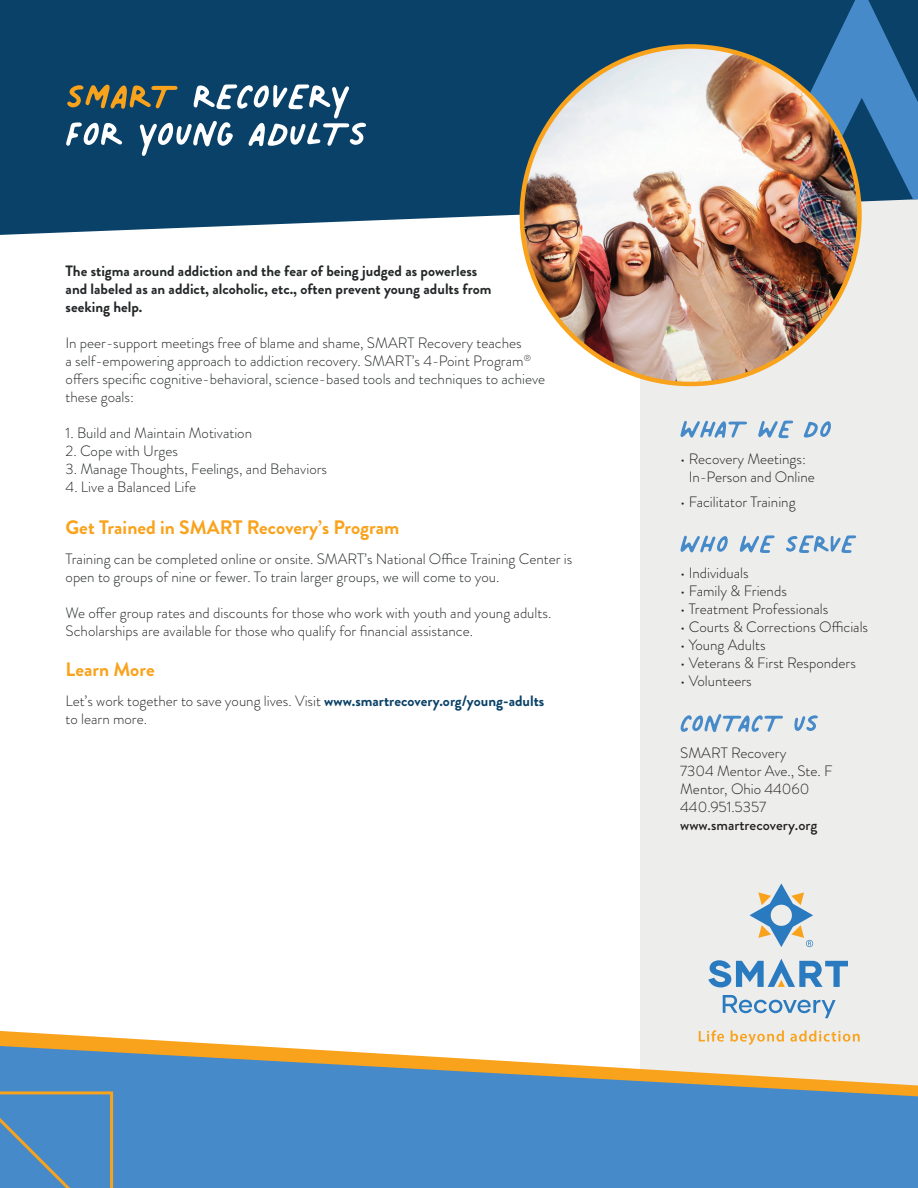
<style>
.page{position:relative;width:918px;height:1188px;background:#fff}
.page>*{position:absolute;margin:0;border:0;box-sizing:border-box;transform-origin:0 0}
.t1{font:72px "Palmer Lake Print";color:#fff}
.t2{font:51px "Palmer Lake Print";color:#468ac9}
.t3{font:700 19.5px "Brandon Grotesque";color:#f9a21c}
.t4{font:300 15px/18px "Brandon Grotesque";color:#242728}
.t5{font:300 15px/18px "Brandon Grotesque";color:#231f20;text-align:center}
.t6{font:700 15px/18px "Brandon Grotesque";color:#242728}
.t7{font:500 15px "Brandon Grotesque";color:#231f20}
.s1{color:#f9a21c}
.s2{font-weight:700;color:#094168}
</style>
<div class="page">
<div style="left:640px;top:0;width:278px;height:1122px;background:#ededec"></div>
<div style="left:0;top:0;width:862px;height:235px;background:#094168"></div>
<svg style="left:751px;top:0;width:167px;height:202px;background:#286290"></svg>
<img style="left:522px;top:46px;width:337px;height:338px;border-radius:169px">
<svg style="left:0;top:1031px;width:731px;height:15px"></svg>
<svg style="left:0;top:1046px;width:918px;height:142px;background:#6897bf"></svg>
<svg style="left:0;top:1090px;width:115px;height:98px;background:#548bba"></svg>
<svg style="left:699px;top:1030px;width:25px;height:12px"></svg>
<svg style="left:731px;top:1030px;width:53px;height:15px"></svg>
<svg style="left:790px;top:1030px;width:70px;height:12px"></svg>
<svg style="left:723px;top:995px;width:113px;height:23px"></svg>
<svg style="left:708px;top:959px;width:140px;height:28px"></svg>
<svg style="left:750px;top:883px;width:63px;height:64px"></svg>
<h1 class="t1" style="left:66px;top:59px;width:285px"><span class="s1">SMART</span> RECOVERY</h1>
<h1 class="t1" style="left:66px;top:97px;width:304px">FOR YOUNG ADULTS</h1>
<p class="t6" style="left:66px;top:262px;width:427px">The stigma around addiction and the fear of being judged as powerless and labeled as an addict, alcoholic, etc., often prevent young adults from seeking help.</p>
<p class="t4" style="left:66px;top:334px;width:481px">In peer-support meetings free of blame and shame, SMART Recovery teaches<br>a self-empowering approach to addiction recovery. SMART’s 4-Point Program<sup>® </sup>offers specific cognitive-behavioral, science-based tools and techniques to achieve these goals:</p>
<p class="t4" style="left:66px;top:424px;width:188px">1. Build and Maintain Motivation</p>
<p class="t4" style="left:66px;top:442px;width:114px">2. Cope with Urges</p>
<p class="t4" style="left:66px;top:460px;width:263px">3. Manage Thoughts, Feelings, and Behaviors</p>
<p class="t4" style="left:66px;top:478px;width:132px">4. Live a Balanced Life</p>
<h3 class="t3" style="left:66px;top:513px;width:335px">Get Trained in SMART Recovery’s Program</h3>
<p class="t4" style="left:66px;top:550px;width:508px">Training can be completed online or onsite. SMART’s National Office Training Center is open to groups of nine or fewer. To train larger groups, we will come to you.</p>
<p class="t4" style="left:66px;top:604px;width:487px">We offer group rates and discounts for those who work with youth and young adults.<br>Scholarships are available for those who qualify for financial assistance.</p>
<h3 class="t3" style="left:66px;top:656px;width:91px">Learn More</h3>
<p class="t4" style="left:66px;top:692px;width:480px">Let’s work together to save young lives. Visit <span class="s2">www.smartrecovery.org/young-adults </span>to learn more.</p>
<h2 class="t2" style="left:680px;top:403px;width:153px">WHAT WE DO</h2>
<p class="t5" style="left:680px;top:450px;width:136px">• Recovery Meetings:<br>In-Person and Online</p>
<p class="t5" style="left:680px;top:493px;width:117px">• Facilitator Training</p>
<h2 class="t2" style="left:680px;top:518px;width:177px">WHO WE SERVE</h2>
<p class="t5" style="left:680px;top:564px;width:70px">• Individuals</p>
<p class="t5" style="left:680px;top:582px;width:108px">• Family &amp; Friends</p>
<p class="t5" style="left:680px;top:600px;width:150px">• Treatment Professionals</p>
<p class="t5" style="left:680px;top:618px;width:189px">• Courts &amp; Corrections Officials</p>
<p class="t5" style="left:680px;top:636px;width:87px">• Young Adults</p>
<p class="t5" style="left:680px;top:654px;width:177px">• Veterans &amp; First Responders</p>
<p class="t5" style="left:680px;top:672px;width:73px">• Volunteers</p>
<h2 class="t2" style="left:680px;top:697px;width:140px">CONTACT US</h2>
<p class="t5" style="left:680px;top:744px;width:154px;text-align:left">SMART Recovery<br>7304 Mentor Ave., Ste. F<br>Mentor, Ohio 44060<br>440.951.5357</p>
<p class="t7" style="left:680px;top:814px;width:139px">www.smartrecovery.org</p>
</div>
